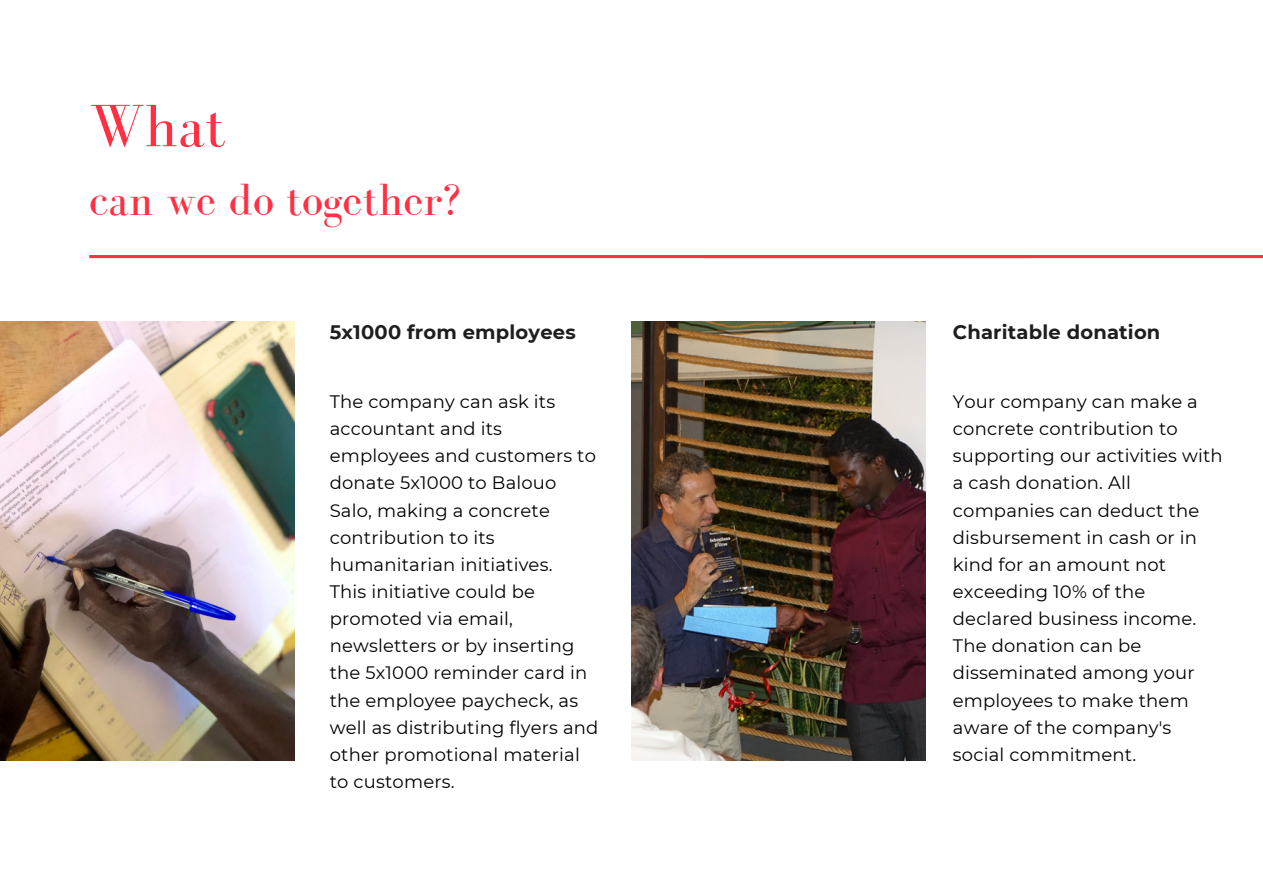
<style>
.page{position:relative;width:1263px;height:894px;background:#fff}
.page>*{position:absolute;margin:0;border:0;box-sizing:border-box;transform-origin:0 0}
.t1{font:61.5px "Bodoni FLF";color:#ff3043}
.t2{font:46.5px "Bodoni FLF";color:#ff3043}
.t3{font:700 19.5px "Montserrat";letter-spacing:.01em;color:#1e1e1e}
.t4{font:18px/27.2px "Montserrat";letter-spacing:.01em;color:#000}
</style>
<div class="page">
<img style="left:0;top:321px;width:295px;height:439px">
<img style="left:631px;top:321px;width:295px;height:439px">
<hr style="left:89px;top:255px;width:614px;height:3px;background:#ff3043">
<hr style="left:703px;top:255px;width:560px;height:3px;background:#ff3043">
<p class="t1" style="left:89px;top:92px;width:138px">What</p>
<p class="t2" style="left:89px;top:174px;width:373px">can we do together?</p>
<p class="t3" style="left:330px;top:320px;width:248px">5x1000 from employees</p>
<p class="t4" style="left:330px;top:388px;width:268px">The company can ask its accountant and its employees and customers to donate 5x1000 to Balouo<br>Salo, making a concrete contribution to its humanitarian initiatives.</p>
<p class="t4" style="left:330px;top:577px;width:270px">This initiative could be promoted via email, newsletters or by inserting the 5x1000 reminder card in the employee paycheck, as well as distributing flyers and other promotional material to customers.</p>
<p class="t3" style="left:953px;top:320px;width:209px">Charitable donation</p>
<p class="t4" style="left:953px;top:388px;width:271px">Your company can make a concrete contribution to supporting our activities with a cash donation. All companies can deduct the disbursement in cash or in kind for an amount not exceeding 10% of the declared business income.</p>
<p class="t4" style="left:953px;top:632px;width:243px">The donation can be disseminated among your employees to make them aware of the company's social commitment.</p>
</div>
